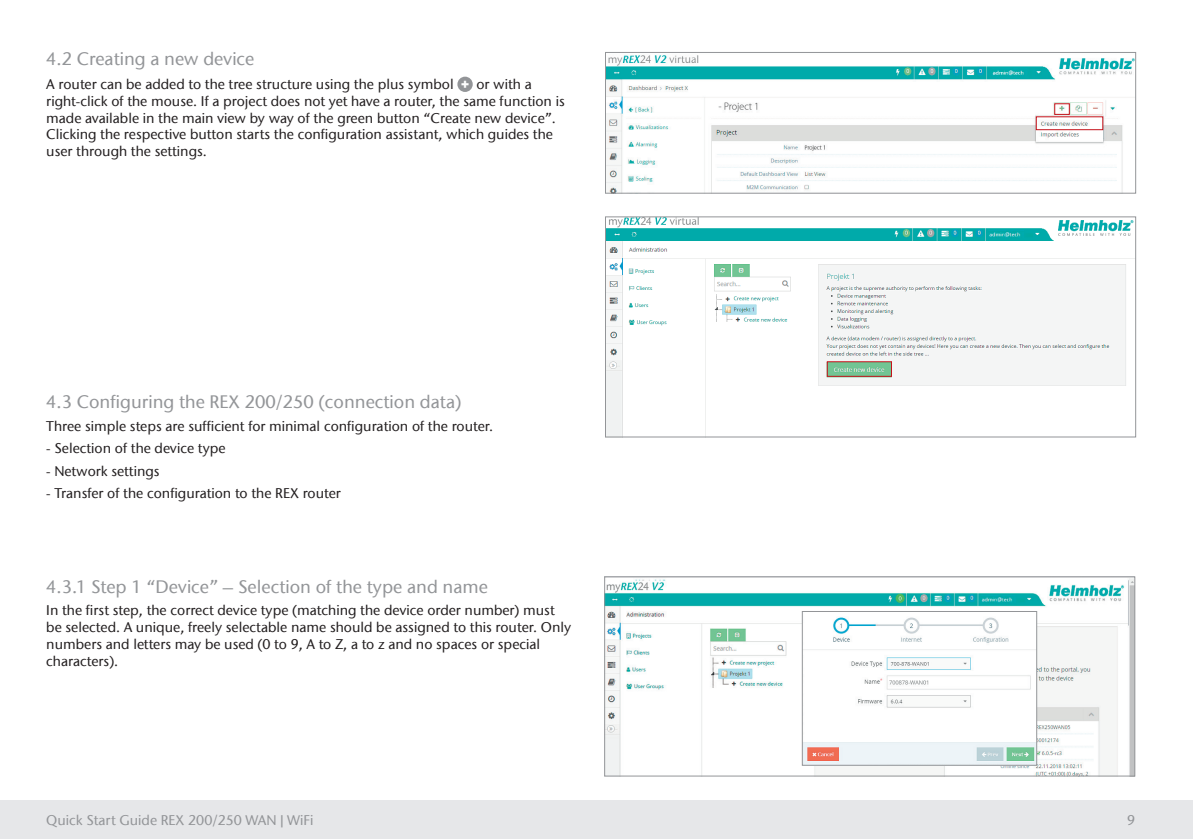
<style>
.page{position:relative;width:1193px;height:839px;background:#fff}
.page>*{position:absolute;margin:0;border:0;box-sizing:border-box;transform-origin:0 0}
.t1{font:500 18px "ITC Stone Sans Com";color:#939598}
.t2{font:500 14px/16.8px "ITC Stone Sans Com";color:#231f20}
.t3{font:500 14px "ITC Stone Sans Com";color:#939598}
.s1{font-family:"Arial";font-weight:900;font-size:13.2px;color:#fff}
</style>
<div class="page">
<div style="left:1px;top:800px;width:1191px;height:39px;background:#e6e7e9"></div>
<div style="left:457px;top:77px;width:16px;height:15px;background:#939598;border-radius:50%"></div>
<img style="left:607px;top:55px;width:527px;height:137px">
<div style="left:605px;top:52px;width:531px;height:142px;border:1px solid #939598"></div>
<img style="left:607px;top:218px;width:527px;height:217px">
<div style="left:605px;top:216px;width:531px;height:221px;border:1px solid #939598"></div>
<img style="left:606px;top:578px;width:527px;height:196px">
<div style="left:604px;top:576px;width:531px;height:200px;border:1px solid #939598"></div>
<img style="left:803px;top:613px;width:232px;height:151px">
<div style="left:801px;top:611px;width:236px;height:155px;border:1px solid #939598"></div>
<div style="left:1035px;top:116px;width:68px;height:14px;border:1px solid #c4121a"></div>
<div style="left:1054px;top:103px;width:15px;height:12px;border:1px solid #c4121a"></div>
<div style="left:826px;top:361px;width:66px;height:16px;border:1px solid #c4121a"></div>
<p class="t1" style="left:46px;top:48px;width:210px">4.2 Creating a new device</p>
<p class="t2" style="left:46px;top:76px;width:520px">A router can be added to the tree structure using the plus symbol <span class="s1">+</span> or with a right-click of the mouse. If a project does not yet have a router, the same function is made available in the main view by way of the green button “Create new device”.<br>Clicking the respective button starts the configuration assistant, which guides the user through the settings.</p>
<p class="t1" style="left:46px;top:391px;width:416px">4.3 Configuring the REX 200/250 (connection data)</p>
<p class="t2" style="left:46px;top:417px;width:448px">Three simple steps are sufficient for minimal configuration of the router.</p>
<p class="t2" style="left:46px;top:440px;width:181px">- Selection of the device type</p>
<p class="t2" style="left:46px;top:462px;width:115px">- Network settings</p>
<p class="t2" style="left:46px;top:485px;width:296px">- Transfer of the configuration to the REX router</p>
<p class="t1" style="left:46px;top:575px;width:443px">4.3.1 Step 1 “Device” – Selection of the type and name</p>
<p class="t2" style="left:46px;top:602px;width:526px">In the first step, the correct device type (matching the device order number) must be selected. A unique, freely selectable name should be assigned to this router. Only numbers and letters may be used (0 to 9, A to Z, a to z and no spaces or special characters).</p>
<p class="t3" style="left:46px;top:812px;width:268px">Quick Start Guide REX 200/250 WAN|WiFi</p>
<p class="t3" style="left:1127px;top:812px;width:10px">9</p>
</div>
